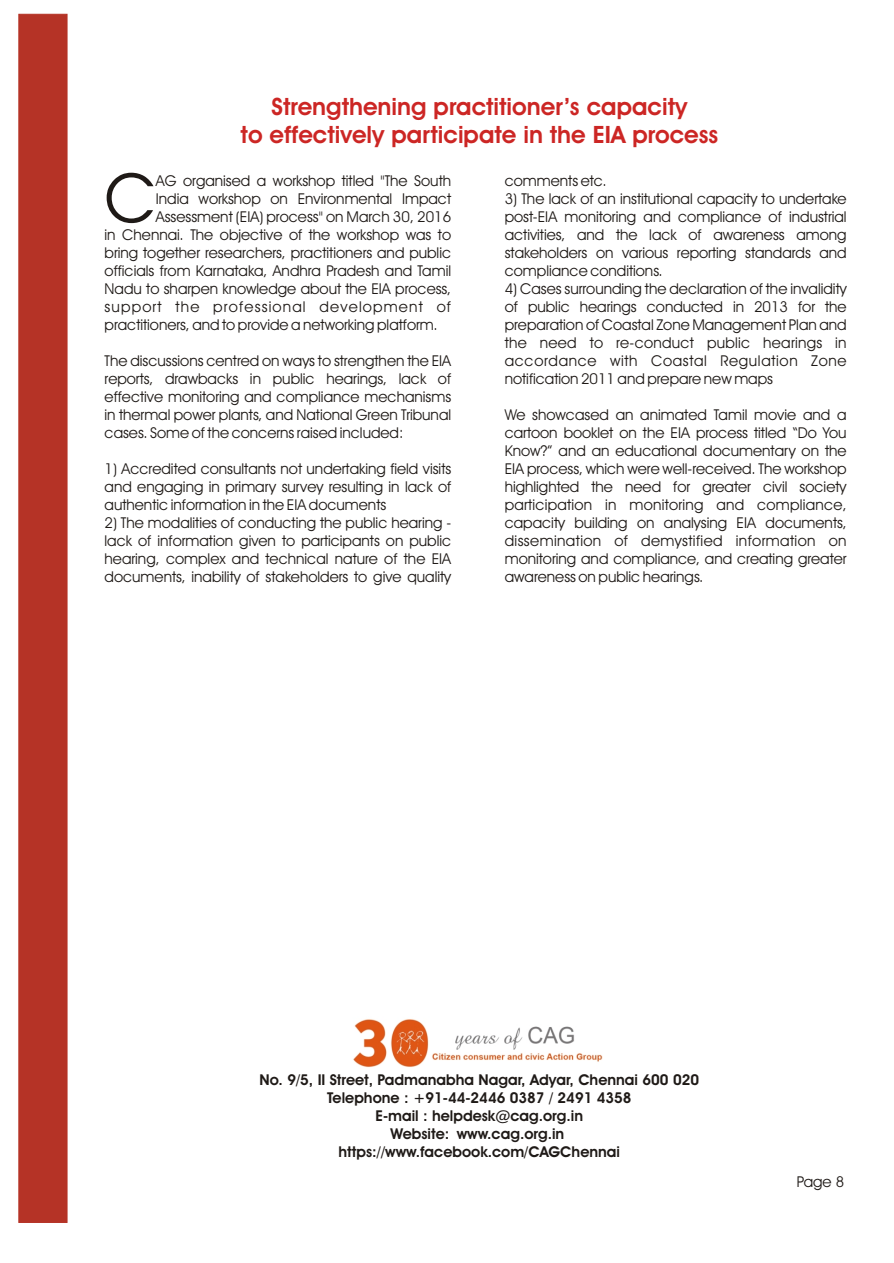
<style>
.page{position:relative;width:894px;height:1263px;background:#fff}
.page>*{position:absolute;margin:0;border:0;box-sizing:border-box;transform-origin:0 0}
.t1{font:68.25px "Avant Garde Bk BT";color:#1f1a17}
.t2{font:700 24px/28.7px "Avant Garde Bk BT";color:#cc2624;text-align:center}
.t3{font:15px/18px "Avant Garde Bk BT";color:#1f1a17;text-align:justify}
.t4{font:700 15px/17.9px "Avant Garde Bk BT";color:#1f1a17;text-align:center}
.t5{font:15px "Avant Garde Bk BT";letter-spacing:.08em;color:#1f1a17}
</style>
<div class="page">
<div style="left:19px;top:14px;width:48px;height:1209px;background:#b53326"></div>
<img style="left:353px;top:1019px;width:250px;height:49px">
<h2 class="t2" style="left:241px;top:94px;width:479px">Strengthening practitioner’s capacity<br>to effectively participate in the EIA process</h2>
<p class="t3" style="left:156px;top:173px;width:297px">AG organised a workshop titled "The South</p>
<h1 class="t1" style="left:105px;top:170px;width:53px">C</h1>
<p class="t3" style="left:505px;top:173px;width:104px">comments etc.</p>
<p class="t3" style="left:505px;top:191px;width:343px">3) The lack of an institutional capacity to undertake post-EIA monitoring and compliance of industrial activities, and the lack of awareness among stakeholders on various reporting standards and compliance conditions.</p>
<p class="t3" style="left:505px;top:281px;width:343px">4) Cases surrounding the declaration of the invalidity of public hearings conducted in 2013 for the preparation of Coastal Zone Management Plan and the need to re-conduct public hearings in accordance with Coastal Regulation Zone notification 2011 and prepare new maps</p>
<p class="t3" style="left:505px;top:407px;width:343px">We showcased an animated Tamil movie and a cartoon booklet on the EIA process titled “Do You Know?” and an educational documentary on the EIA process, which were well-received. The workshop highlighted the need for greater civil society participation in monitoring and compliance, capacity building on analysing EIA documents, dissemination of demystified information on monitoring and compliance, and creating greater awareness on public hearings.</p>
<p class="t3" style="left:156px;top:191px;width:297px">India workshop on Environmental Impact</p>
<p class="t3" style="left:156px;top:209px;width:297px">Assessment (EIA) process" on March 30, 2016</p>
<p class="t3" style="left:105px;top:227px;width:348px">in Chennai. The objective of the workshop was to</p>
<p class="t3" style="left:105px;top:245px;width:348px">bring together researchers, practitioners and public</p>
<p class="t3" style="left:105px;top:263px;width:348px">officials from Karnataka, Andhra Pradesh and Tamil</p>
<p class="t3" style="left:105px;top:281px;width:348px">Nadu to sharpen knowledge about the EIA process,</p>
<p class="t5" style="left:105px;top:300px;width:348px">support the professional development of</p>
<p class="t3" style="left:105px;top:317px;width:335px">practitioners, and to provide a networking platform.</p>
<p class="t3" style="left:105px;top:353px;width:348px">The discussions centred on ways to strengthen the EIA reports, drawbacks in public hearings, lack of effective monitoring and compliance mechanisms in thermal power plants, and National Green Tribunal cases. Some of the concerns raised included:</p>
<p class="t3" style="left:105px;top:461px;width:348px">1) Accredited consultants not undertaking field visits and engaging in primary survey resulting in lack of authentic information in the EIA documents</p>
<p class="t3" style="left:105px;top:515px;width:348px">2) The modalities of conducting the public hearing - lack of information given to participants on public hearing, complex and technical nature of the EIA documents, inability of stakeholders to give quality</p>
<p class="t4" style="left:260px;top:1073px;width:441px">No. 9/5, II Street, Padmanabha Nagar, Adyar, Chennai 600 020<br>Telephone : +91-44-2446 0387 / 2491 4358<br>E-mail : helpdesk@cag.org.in</p>
<p class="t4" style="left:339px;top:1144px;width:283px">https://www.facebook.com/CAGChennai</p>
<p class="t4" style="left:391px;top:1126px;width:175px">Website: www.cag.org.in</p>
<p class="t3" style="left:797px;top:1174px;width:49px">Page 8</p>
</div>
